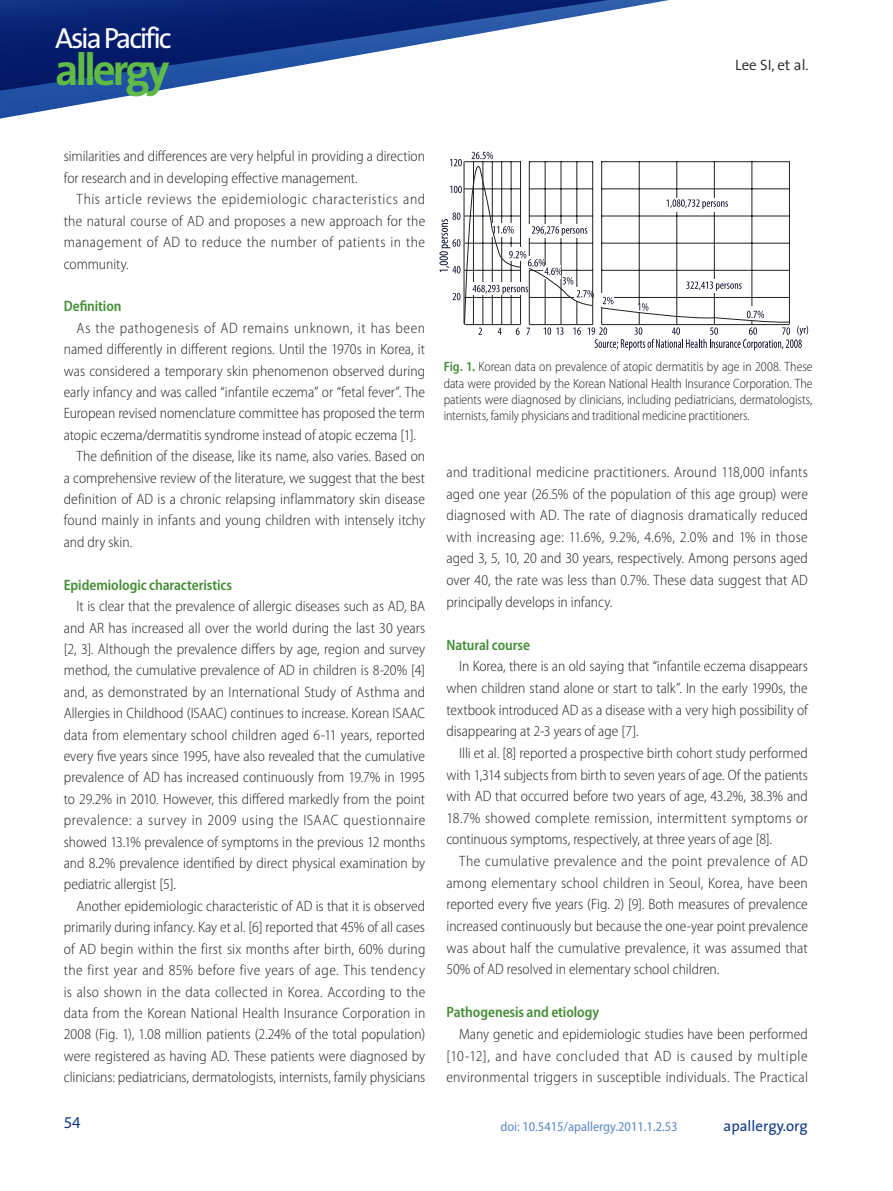
<style>
.page{position:relative;width:893px;height:1191px;background:#fff}
.page>*{position:absolute;margin:0;border:0;box-sizing:border-box;transform-origin:0 0}
.t1{font:700 45.15px "The Sans";letter-spacing:-.075em;color:#60bb46}
.t2{font:29.25px "The Sans";letter-spacing:-.075em;color:#fff}
.t3{font:16.5px "Myriad Pro";color:#103987}
.본문단락{font:300 semi-condensed 15px/21.5px "Myriad Pro";color:#231f20;text-align:justify}
.들였쓰기없음{font:600 semi-condensed 15px "Myriad Pro";letter-spacing:-.005em;color:#428d33}
.t4{font:15px "The Sans";color:#103987}
.t5{font:300 15px "The Sans";color:#231f20}
.들였쓰기없음-2{font:300 semi-condensed 13.5px/16.2px "Myriad Pro";letter-spacing:-.005em;color:#231f20;text-align:justify}
.t6{font:semi-condensed 13.5px "Myriad Pro";color:#5d88c6}
.s1{font-weight:600;color:#428d33}
</style>
<div class="page">
<svg style="left:0;top:93px;width:144px;height:26px"></svg>
<svg style="left:0;top:0;width:669px;height:93px"></svg>
<svg style="left:453px;top:293px;width:7px;height:7px"></svg>
<svg style="left:450px;top:186px;width:12px;height:7px"></svg>
<svg style="left:450px;top:159px;width:12px;height:7px"></svg>
<svg style="left:478px;top:327px;width:4px;height:8px"></svg>
<svg style="left:498px;top:328px;width:4px;height:7px"></svg>
<svg style="left:516px;top:327px;width:3px;height:8px"></svg>
<svg style="left:527px;top:328px;width:3px;height:7px"></svg>
<svg style="left:544px;top:327px;width:19px;height:8px"></svg>
<svg style="left:573px;top:327px;width:8px;height:8px"></svg>
<svg style="left:439px;top:212px;width:21px;height:61px"></svg>
<svg style="left:588px;top:326px;width:220px;height:24px"></svg>
<svg style="left:464px;top:152px;width:326px;height:173px"></svg>
<p class="t2" style="left:55px;top:14px;width:118px">Asia Pacific</p>
<p class="t1" style="left:55px;top:32px;width:116px">allergy</p>
<p class="t5" style="left:735px;top:52px;width:75px">Lee SI, et al.</p>
<p class="본문단락" style="left:64px;top:146px;width:363px">similarities and differences are very helpful in providing a direction for research and in developing effective management.</p>
<p class="본문단락" style="left:64px;top:188px;width:363px;text-indent:13px">This article reviews the epidemiologic characteristics and the natural course of AD and proposes a new approach for the management of AD to reduce the number of patients in the community.</p>
<p class="들였쓰기없음" style="left:64px;top:297px;width:59px">Definition</p>
<p class="본문단락" style="left:64px;top:317px;width:363px;text-indent:13px">As the pathogenesis of AD remains unknown, it has been named differently in different regions. Until the 1970s in Korea, it was considered a temporary skin phenomenon observed during early infancy and was called “infantile eczema” or “fetal fever”. The European revised nomenclature committee has proposed the term atopic eczema/dermatitis syndrome instead of atopic eczema [1].</p>
<p class="본문단락" style="left:64px;top:445px;width:363px;text-indent:13px">The definition of the disease, like its name, also varies. Based on a comprehensive review of the literature, we suggest that the best definition of AD is a chronic relapsing inflammatory skin disease found mainly in infants and young children with intensely itchy and dry skin.</p>
<p class="들였쓰기없음" style="left:64px;top:575px;width:170px">Epidemiologic characteristics</p>
<p class="본문단락" style="left:64px;top:595px;width:363px;text-indent:13px">It is clear that the prevalence of allergic diseases such as AD, BA and AR has increased all over the world during the last 30 years [2, 3]. Although the prevalence differs by age, region and survey method, the cumulative prevalence of AD in children is 8-20% [4] and, as demonstrated by an International Study of Asthma and Allergies in Childhood (ISAAC) continues to increase. Korean ISAAC data from elementary school children aged 6-11 years, reported every five years since 1995, have also revealed that the cumulative prevalence of AD has increased continuously from 19.7% in 1995 to 29.2% in 2010. However, this differed markedly from the point prevalence: a survey in 2009 using the ISAAC questionnaire showed 13.1% prevalence of symptoms in the previous 12 months and 8.2% prevalence identified by direct physical examination by pediatric allergist [5].</p>
<p class="본문단락" style="left:64px;top:895px;width:363px;text-indent:13px">Another epidemiologic characteristic of AD is that it is observed primarily during infancy. Kay et al. [6] reported that 45% of all cases of AD begin within the first six months after birth, 60% during the first year and 85% before five years of age. This tendency is also shown in the data collected in Korea. According to the data from the Korean National Health Insurance Corporation in 2008 (Fig. 1), 1.08 million patients (2.24% of the total population) were registered as having AD. These patients were diagnosed by clinicians: pediatricians, dermatologists, internists, family physicians</p>
<p class="들였쓰기없음-2" style="left:444px;top:359px;width:370px"><span class="s1">Fig. 1.</span> Korean data on prevalence of atopic dermatitis by age in 2008. These data were provided by the Korean National Health Insurance Corporation. The patients were diagnosed by clinicians, including pediatricians, dermatologists, internists, family physicians and traditional medicine practitioners.</p>
<p class="본문단락" style="left:446px;top:461px;width:363px">and traditional medicine practitioners. Around 118,000 infants aged one year (26.5% of the population of this age group) were diagnosed with AD. The rate of diagnosis dramatically reduced with increasing age: 11.6%, 9.2%, 4.6%, 2.0% and 1% in those aged 3, 5, 10, 20 and 30 years, respectively. Among persons aged over 40, the rate was less than 0.7%. These data suggest that AD principally develops in infancy.</p>
<p class="들였쓰기없음" style="left:446px;top:635px;width:85px">Natural course</p>
<p class="본문단락" style="left:446px;top:655px;width:363px;text-indent:13px">In Korea, there is an old saying that “infantile eczema disappears when children stand alone or start to talk”. In the early 1990s, the textbook introduced AD as a disease with a very high possibility of disappearing at 2-3 years of age [7].</p>
<p class="본문단락" style="left:446px;top:742px;width:363px;text-indent:13px">Illi et al. [8] reported a prospective birth cohort study performed with 1,314 subjects from birth to seven years of age. Of the patients with AD that occurred before two years of age, 43.2%, 38.3% and 18.7% showed complete remission, intermittent symptoms or continuous symptoms, respectively, at three years of age [8].</p>
<p class="본문단락" style="left:446px;top:850px;width:363px;text-indent:13px">The cumulative prevalence and the point prevalence of AD among elementary school children in Seoul, Korea, have been reported every five years (Fig. 2) [9]. Both measures of prevalence increased continuously but because the one-year point prevalence was about half the cumulative prevalence, it was assumed that 50% of AD resolved in elementary school children.</p>
<p class="들였쓰기없음" style="left:446px;top:1003px;width:154px">Pathogenesis and etiology</p>
<p class="본문단락" style="left:446px;top:1023px;width:363px;text-indent:13px">Many genetic and epidemiologic studies have been performed [10-12], and have concluded that AD is caused by multiple environmental triggers in susceptible individuals. The Practical</p>
<p class="t3" style="left:64px;top:1112px;width:18px">54</p>
<p class="t6" style="left:500px;top:1118px;width:179px">doi: 10.5415/apallergy.2011.1.2.53</p>
<p class="t4" style="left:724px;top:1113px;width:86px">apallergy.org</p>
</div>
